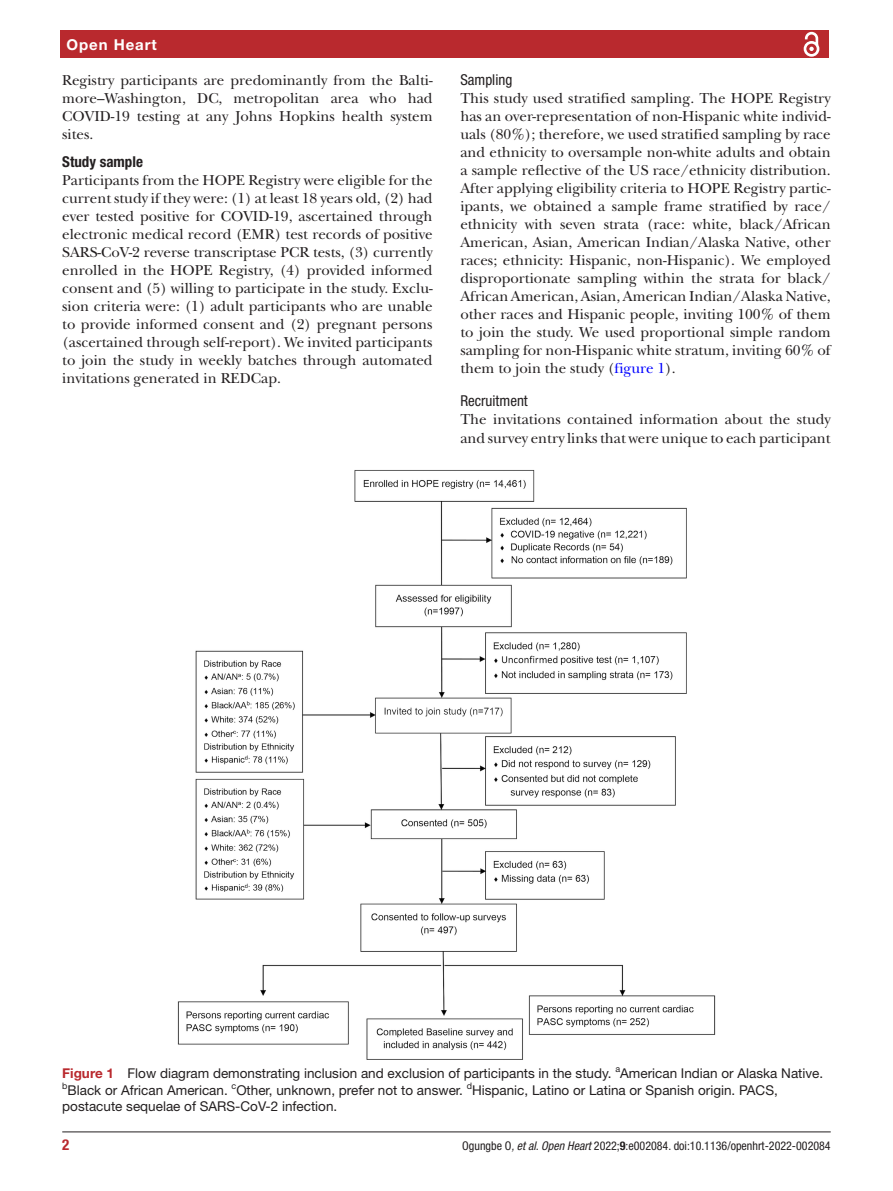
<style>
.page{position:relative;width:893px;height:1191px;background:#fff}
.page>*{position:absolute;margin:0;border:0;box-sizing:border-box;transform-origin:0 0}
.t1{font:15px/18px "New Baskerville";color:#231f20;text-align:justify}
.t2{font:condensed 15px "Helvetica Neue LT Std";color:#231f20}
.t3{font:700 condensed 15px "Helvetica Neue LT Std";color:#231f20}
.t4{font:700 15px "Helvetica Neue LT Std";letter-spacing:.065em;color:#fff}
.t5{font:700 condensed 15px "Helvetica Neue LT Std";color:#b9292e}
.t6{font:13.5px/16.2px "Helvetica Neue LT Std";color:#231f20}
.t7{font:condensed 12px "Helvetica Neue LT Std";color:#231f20}
.t8{font:9px "Helvetica Neue LT Std";color:#231f20}
.s1{color:#00f}
.s2{font-weight:700;color:#b9292e}
.s3{font-style:italic}
.s4{font-weight:700}
</style>
<div class="page">
<div style="left:61px;top:31px;width:768px;height:27px;background:#b9292e"></div>
<hr style="left:62px;top:1131px;width:769px;height:1px;background:#231f20">
<svg style="left:803px;top:31px;width:17px;height:26px"></svg>
<img style="left:177px;top:470px;width:538px;height:590px">
<p class="t4" style="left:66px;top:35px;width:92px">Open Heart</p>
<p class="t1" style="left:62px;top:71px;width:372px">Registry participants are predominantly from the Balti&shy;more–Washington, DC, metropolitan area who had COVID-19 testing at any Johns Hopkins health system sites.</p>
<p class="t3" style="left:62px;top:153px;width:82px">Study sample</p>
<p class="t1" style="left:62px;top:171px;width:372px">Participants from the HOPE Registry were eligible for the current study if they were: (1) at least 18 years old, (2) had ever tested positive for COVID-19, ascertained through electronic medical record (EMR) test records of positive SARS-CoV-2 reverse transcriptase PCR tests, (3) currently enrolled in the HOPE Registry, (4) provided informed consent and (5) willing to participate in the study. Exclu&shy;sion criteria were: (1) adult participants who are unable to provide informed consent and (2) pregnant persons (ascertained through self-report). We invited participants to join the study in weekly batches through automated invitations generated in REDCap.</p>
<p class="t2" style="left:460px;top:71px;width:53px">Sampling</p>
<p class="t1" style="left:460px;top:89px;width:372px">This study used stratified sampling. The HOPE Registry has an over-representation of non-Hispanic white individ&shy;uals (80%); therefore, we used stratified sampling by race and ethnicity to oversample non-white adults and obtain a sample reflective of the US race/ethnicity distribution.<br>After applying eligibility criteria to HOPE Registry partic&shy;ipants, we obtained a sample frame stratified by race/ ethnicity with seven strata (race: white, black/African American, Asian, American Indian/Alaska Native, other races; ethnicity: Hispanic, non-Hispanic). We employed disproportionate sampling within the strata for black/ African American, Asian, American Indian/Alaska Native, other races and Hispanic people, inviting 100% of them to join the study. We used proportional simple random sampling for non-Hispanic white stratum, inviting 60% of them to join the study (<span class="s1">figure 1</span>).</p>
<p class="t2" style="left:460px;top:392px;width:69px">Recruitment</p>
<p class="t1" style="left:460px;top:411px;width:372px">The invitations contained information about the study and survey entry links that were unique to each participant</p>
<p class="t6" style="left:62px;top:1065px;width:551px"><span class="s2">Figure 1</span> Flow diagram demonstrating inclusion and exclusion of participants in the study.</p>
<p class="t8" style="left:615px;top:1063px;width:6px">a</p>
<p class="t6" style="left:62px;top:1065px;width:762px;text-indent:558px">American Indian or Alaska Native. <sup>b</sup>Black or African American. <sup>c</sup>Other, unknown, prefer not to answer. <sup>d</sup>Hispanic, Latino or Latina or Spanish origin. PACS, postacute sequelae of SARS-CoV-2 infection.</p>
<p class="t5" style="left:62px;top:1135px;width:9px">2</p>
<p class="t7" style="left:462px;top:1139px;width:370px">Ogungbe O<span class="s3">, et al. Open Heart</span> 2022;<span class="s4">9</span>:e002084. doi:10.1136/openhrt-2022-002084</p>
</div>
